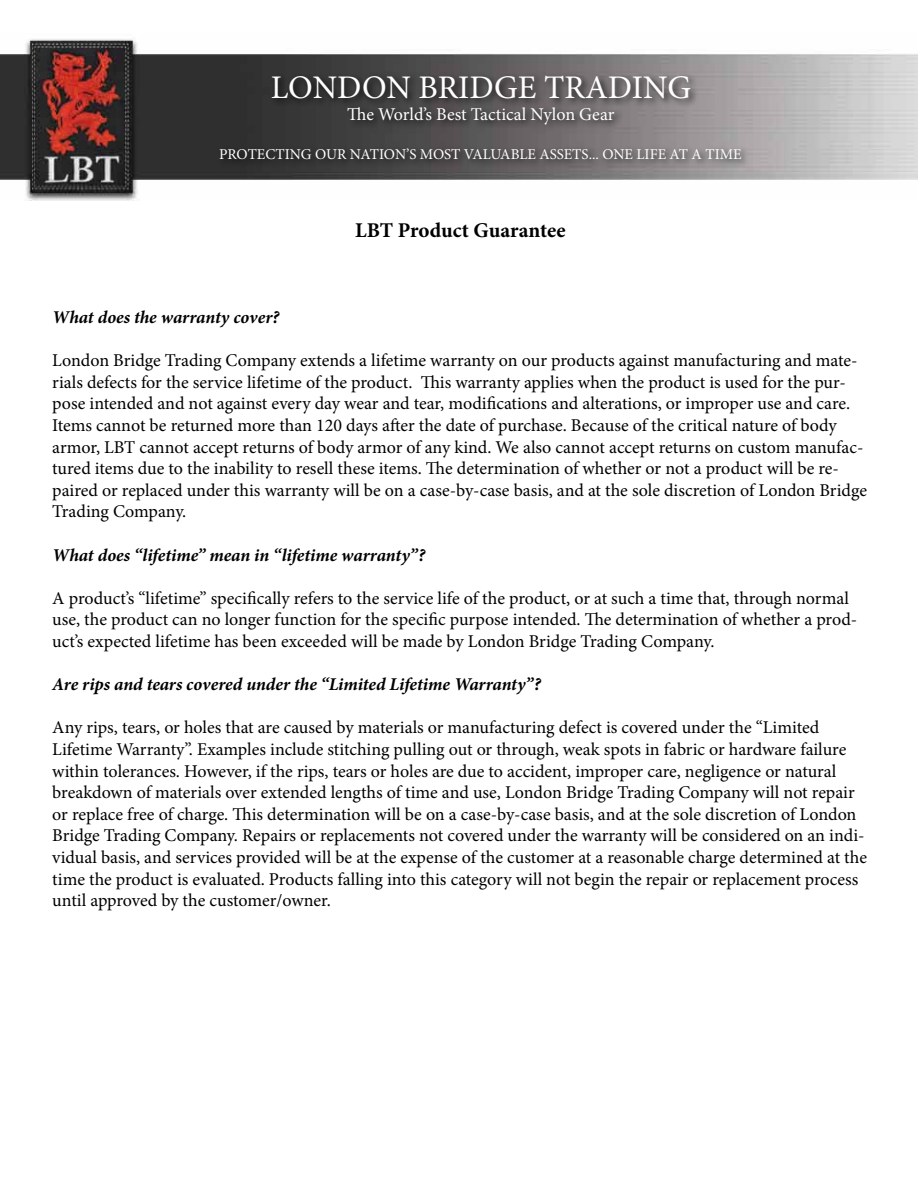
<style>
.page{position:relative;width:918px;height:1188px;background:#fff}
.page>*{position:absolute;margin:0;border:0;box-sizing:border-box;transform-origin:0 0}
.t1{font:33px "Minion Pro";color:#fff}
.t2{font:700 21px "Minion Pro";letter-spacing:-.005em;color:#000}
.t3{font:18px/21.6px "Minion Pro";color:#000}
.t4{font:italic 700 18px "Minion Pro";letter-spacing:-.005em;color:#000}
.t5{font:18px "Minion Pro";color:#fff}
.t6{font:15px "Minion Pro";color:#fff}
</style>
<div class="page">
<img style="left:0;top:39px;width:918px;height:161px">
<div style="left:269px;top:73px;width:430px;height:60px;background:#000;opacity:.75"></div>
<div style="left:217px;top:145px;width:533px;height:23px;background:#000;opacity:.75"></div>
<h1 class="t1" style="left:271px;top:65px;width:422px">LONDON BRIDGE TRADING</h1>
<p class="t5" style="left:347px;top:102px;width:269px">The World’s Best Tactical Nylon Gear</p>
<p class="t6" style="left:219px;top:144px;width:524px">PROTECTING OUR NATION’S MOST VALUABLE ASSETS... ONE LIFE AT A TIME</p>
<p class="t2" style="left:355px;top:215px;width:212px">LBT Product Guarantee</p>
<p class="t4" style="left:52px;top:304px;width:228px">What does the warranty cover?</p>
<p class="t3" style="left:52px;top:350px;width:816px">London Bridge Trading Company extends a lifetime warranty on our products against manufacturing and mate&shy;rials defects for the service lifetime of the product. This warranty applies when the product is used for the pur&shy;pose intended and not against every day wear and tear, modifications and alterations, or improper use and care.<br>Items cannot be returned more than 120 days after the date of purchase. Because of the critical nature of body armor, LBT cannot accept returns of body armor of any kind. We also cannot accept returns on custom manufac&shy;tured items due to the inability to resell these items. The determination of whether or not a product will be re&shy;paired or replaced under this warranty will be on a case-by-case basis, and at the sole discretion of London Bridge Trading Company.</p>
<p class="t4" style="left:52px;top:542px;width:374px">What does “lifetime” mean in “lifetime warranty”?</p>
<p class="t3" style="left:52px;top:587px;width:806px">A product’s “lifetime” specifically refers to the service life of the product, or at such a time that, through normal use, the product can no longer function for the specific purpose intended. The determination of whether a prod&shy;uct’s expected lifetime has been exceeded will be made by London Bridge Trading Company.</p>
<p class="t4" style="left:52px;top:672px;width:490px">Are rips and tears covered under the “Limited Lifetime Warranty”?</p>
<p class="t3" style="left:52px;top:717px;width:816px">Any rips, tears, or holes that are caused by materials or manufacturing defect is covered under the “Limited Lifetime Warranty”. Examples include stitching pulling out or through, weak spots in fabric or hardware failure within tolerances. However, if the rips, tears or holes are due to accident, improper care, negligence or natural breakdown of materials over extended lengths of time and use, London Bridge Trading Company will not repair or replace free of charge. This determination will be on a case-by-case basis, and at the sole discretion of London Bridge Trading Company. Repairs or replacements not covered under the warranty will be considered on an indi&shy;vidual basis, and services provided will be at the expense of the customer at a reasonable charge determined at the time the product is evaluated. Products falling into this category will not begin the repair or replacement process until approved by the customer/owner.</p>
</div>
